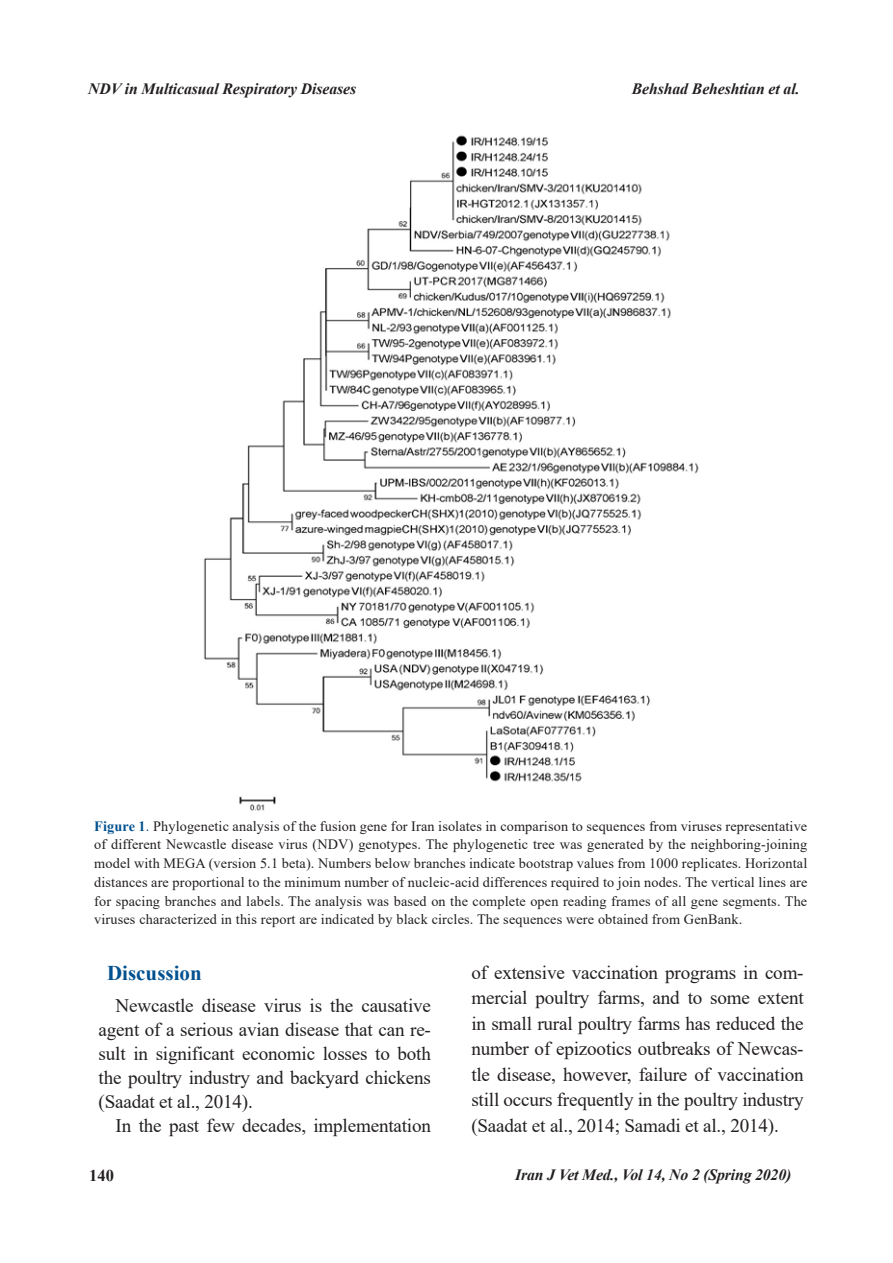
<style>
.page{position:relative;width:893px;height:1263px;background:#fff}
.page>*{position:absolute;margin:0;border:0;box-sizing:border-box;transform-origin:0 0}
.Latin-Lid{font:700 21px "Times New Roman";color:#015190}
.Latin-Asli{font:19.2px/25.5px "Times New Roman";letter-spacing:-.01em;color:#231f20;text-align:justify}
.t1{font:700 16.5px "Times New Roman";color:#231f20}
.t2{font:italic 700 15.75px "Times New Roman";letter-spacing:-.005em;color:#231f20}
.Latin-Tasvir{font:14.25px/18.8px "Times New Roman";letter-spacing:.01em;color:#231f20;text-align:justify}
.s1{font-weight:700;color:#015190}
.s2{color:#015190}
</style>
<div class="page">
<img style="left:203px;top:135px;width:496px;height:676px">
<p class="t2" style="left:88px;top:77px;width:270px">NDV in Multicasual Respiratory Diseases</p>
<p class="t2" style="left:632px;top:77px;width:169px">Behshad Beheshtian et al.</p>
<p class="Latin-Tasvir" style="left:94px;top:816px;width:715px"><span class="s1">Figure 1</span><span class="s2">.</span> Phylogenetic analysis of the fusion gene for Iran isolates in comparison to sequences from viruses representative of different Newcastle disease virus (NDV) genotypes. The phylogenetic tree was generated by the neighboring-joining model with MEGA (version 5.1 beta). Numbers below branches indicate bootstrap values from 1000 replicates. Horizontal distances are proportional to the minimum number of nucleic-acid differences required to join nodes. The vertical lines are for spacing branches and labels. The analysis was based on the complete open reading frames of all gene segments. The viruses characterized in this report are indicated by black circles. The sequences were obtained from GenBank.</p>
<p class="Latin-Lid" style="left:107px;top:957px;width:96px">Discussion</p>
<p class="Latin-Asli" style="left:99px;top:993px;width:334px;line-height:24px;text-indent:17px">Newcastle disease virus is the causative agent of a serious avian disease that can re&shy;sult in significant economic losses to both the poultry industry and backyard chickens (Saadat et al., 2014).</p>
<p class="Latin-Asli" style="left:116px;top:1112px;width:317px">In the past few decades, implementation</p>
<p class="Latin-Asli" style="left:471px;top:959px;width:334px">of extensive vaccination programs in com&shy;mercial poultry farms, and to some extent in small rural poultry farms has reduced the number of epizootics outbreaks of Newcas&shy;tle disease, however, failure of vaccination still occurs frequently in the poultry industry (Saadat et al., 2014; Samadi et al., 2014).</p>
<p class="t1" style="left:89px;top:1163px;width:26px">140</p>
<p class="t2" style="left:515px;top:1164px;width:278px">Iran J Vet Med., Vol 14, No 2 (Spring 2020)</p>
</div>
